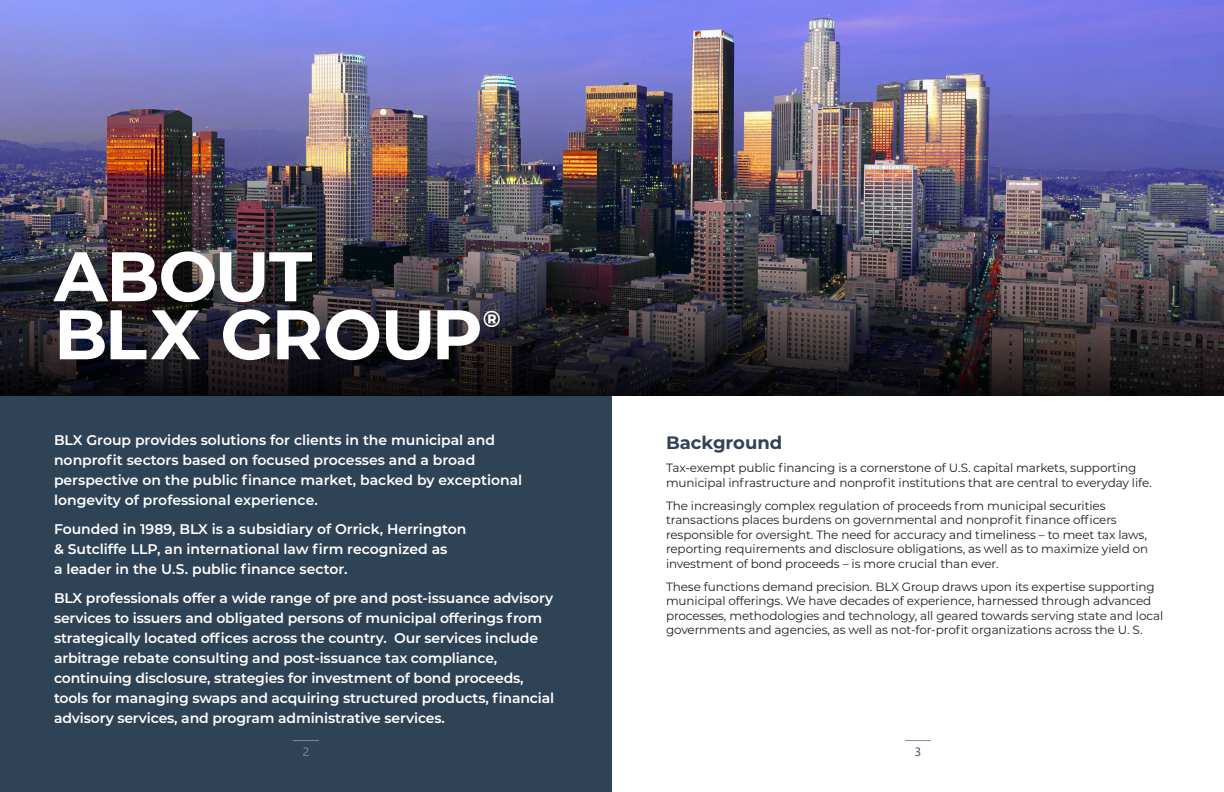
<style>
.page{position:relative;width:1224px;height:792px;background:#fff}
.page>*{position:absolute;margin:0;border:0;box-sizing:border-box;transform-origin:0 0}
.Divider_Client_title{font:700 70px/58px "Montserrat";letter-spacing:-.02em;color:#fff}
.Divider_Client_title-2{font:700 23px "Montserrat";color:#fff}
.Heading{font:700 18px "Montserrat";color:#2f4357}
.Divider_Client_body_text{font:600 14px/20px "Montserrat";letter-spacing:-.01em;color:#fff}
.Body_Text{font:12px/14.4px "Montserrat";letter-spacing:-.01em;color:#231f20}
.t1{font:12px "Segoe UI";color:#838e9b}
.t2{font:12px "Segoe UI";color:#2f4357}
</style>
<div class="page">
<img style="left:0;top:0;width:1224px;height:212px">
<div style="left:0;top:395px;width:612px;height:397px;background:#2f4357"></div>
<svg style="left:905px;top:740px;width:26px;height:1px"></svg>
<svg style="left:293px;top:740px;width:26px;height:1px"></svg>
<img style="left:0;top:212px;width:1224px;height:183px">
<p class="Divider_Client_title" style="left:54px;top:244px;width:430px">ABOUT<br>BLX GROUP</p>
<p class="Divider_Client_title-2" style="left:483px;top:303px;width:20px">®</p>
<p class="Divider_Client_body_text" style="left:54px;top:429px;width:470px">BLX Group provides solutions for clients in the municipal and nonprofit sectors based on focused processes and a broad perspective on the public finance market, backed by exceptional longevity of professional experience.</p>
<p class="Divider_Client_body_text" style="left:54px;top:518px;width:414px">Founded in 1989, BLX is a subsidiary of Orrick, Herrington &amp; Sutcliffe LLP, an international law firm recognized as<br>a leader in the U.S. public finance sector.</p>
<p class="Divider_Client_body_text" style="left:54px;top:587px;width:502px">BLX professionals offer a wide range of pre and post-issuance advisory services to issuers and obligated persons of municipal offerings from strategically located offices across the country. Our services include arbitrage rebate consulting and post-issuance tax compliance, continuing disclosure, strategies for investment of bond proceeds, tools for managing swaps and acquiring structured products, financial advisory services, and program administrative services.</p>
<p class="Heading" style="left:666px;top:429px;width:118px">Background</p>
<p class="Body_Text" style="left:666px;top:460px;width:487px">Tax-exempt public financing is a cornerstone of U.S. capital markets, supporting municipal infrastructure and nonprofit institutions that are central to everyday life.</p>
<p class="Body_Text" style="left:666px;top:498px;width:484px">The increasingly complex regulation of proceeds from municipal securities transactions places burdens on governmental and nonprofit finance officers responsible for oversight. The need for accuracy and timeliness – to meet tax laws, reporting requirements and disclosure obligations, as well as to maximize yield on investment of bond proceeds – is more crucial than ever.</p>
<p class="Body_Text" style="left:666px;top:579px;width:499px">These functions demand precision. BLX Group draws upon its expertise supporting municipal offerings. We have decades of experience, harnessed through advanced processes, methodologies and technology, all geared towards serving state and local governments and agencies, as well as not-for-profit organizations across the U. S.</p>
<p class="t1" style="left:303px;top:740px;width:8px">2</p>
<p class="t2" style="left:915px;top:740px;width:8px">3</p>
</div>
